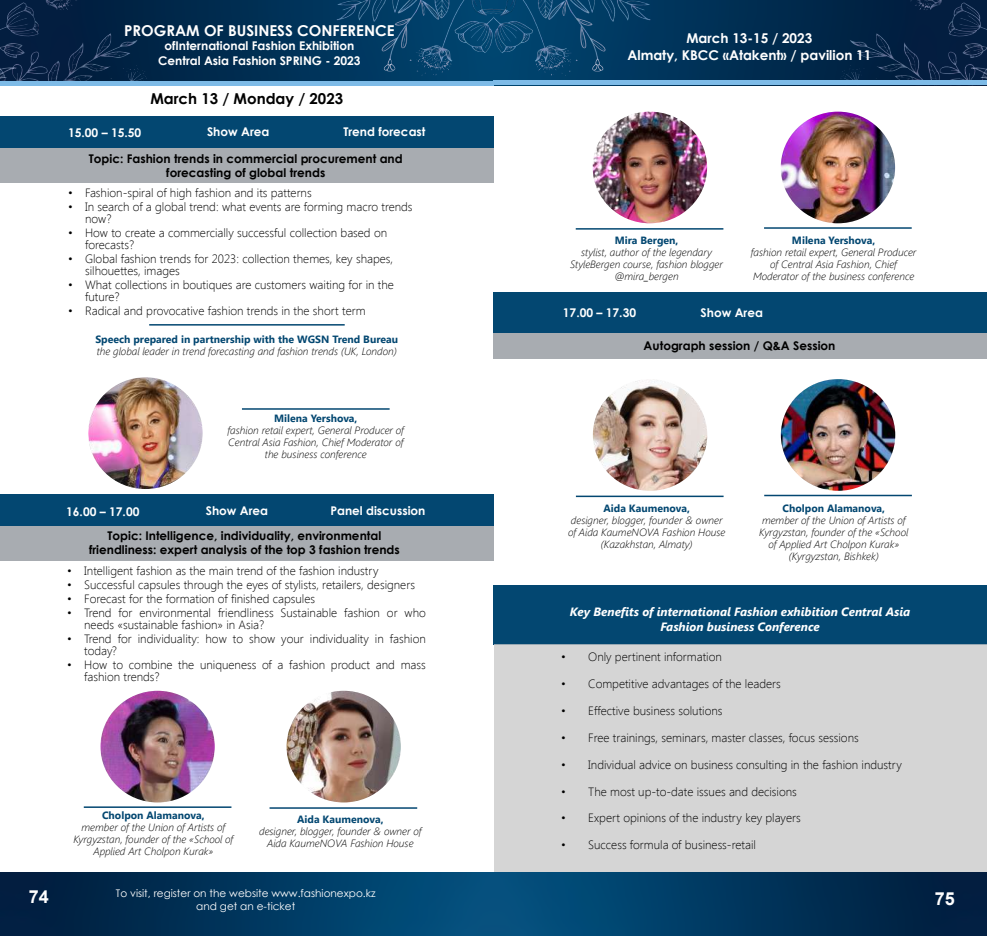
<style>
.page{position:relative;width:987px;height:936px;background:#fff}
.page>*{position:absolute;margin:0;border:0;box-sizing:border-box;transform-origin:0 0}
.t1{font:700 18px "Arial";color:#fff}
.t2{font:700 15px "Century Gothic";color:#fff}
.t3{font:700 15px "Century Gothic";color:#000}
.t4{font:700 13.5px/16.2px "Century Gothic";color:#fff;text-align:center}
.t5{font:300 12px/12px "Segoe UI";color:#000}
.t6{font:700 12px/14.4px "Century Gothic";color:#000;text-align:center}
.t7{font:700 12px/14.4px "Century Gothic";color:#fff;text-align:center}
.t8{font:italic 700 12px/15px "Segoe UI";color:#fff;text-align:center}
.t9{font:italic 300 10.5px/12px "Segoe UI";color:#000;text-align:center}
.t10{font:700 10.5px "Segoe UI";color:#034771}
.t11{font:10.5px/12.6px "Century Gothic";color:#fff;text-align:center}
</style>
<div class="page">
<img style="left:494px;top:872px;width:492px;height:63px">
<img style="left:25px;top:0;width:937px;height:81px">
<img style="left:479px;top:9px;width:21px;height:44px">
<img style="left:425px;top:0;width:54px;height:61px">
<svg style="left:409px;top:50px;width:42px;height:26px"></svg>
<img style="left:336px;top:0;width:53px;height:22px">
<img style="left:478px;top:74px;width:30px;height:7px">
<img style="left:425px;top:0;width:14px;height:20px">
<img style="left:381px;top:37px;width:8px;height:14px">
<svg style="left:384px;top:57px;width:11px;height:15px"></svg>
<img style="left:389px;top:0;width:36px;height:60px">
<svg style="left:383px;top:39px;width:12px;height:11px"></svg>
<img style="left:402px;top:26px;width:4px;height:21px">
<img style="left:395px;top:19px;width:15px;height:6px">
<img style="left:398px;top:0;width:24px;height:13px">
<img style="left:423px;top:2px;width:15px;height:17px">
<svg style="left:421px;top:3px;width:3px;height:13px"></svg>
<img style="left:17px;top:52px;width:31px;height:29px">
<img style="left:0;top:10px;width:39px;height:27px">
<img style="left:0;top:30px;width:25px;height:32px">
<svg style="left:122px;top:65px;width:25px;height:21px"></svg>
<img style="left:0;top:0;width:56px;height:10px">
<svg style="left:56px;top:0;width:21px;height:10px"></svg>
<img style="left:0;top:61px;width:17px;height:20px">
<img style="left:58px;top:33px;width:80px;height:48px">
<img style="left:500px;top:0;width:62px;height:62px">
<svg style="left:536px;top:51px;width:42px;height:25px"></svg>
<img style="left:598px;top:0;width:53px;height:22px">
<img style="left:548px;top:0;width:14px;height:20px">
<img style="left:598px;top:37px;width:8px;height:15px">
<svg style="left:592px;top:58px;width:11px;height:14px"></svg>
<img style="left:562px;top:0;width:36px;height:60px">
<svg style="left:591px;top:40px;width:13px;height:10px"></svg>
<img style="left:581px;top:26px;width:4px;height:21px">
<img style="left:577px;top:19px;width:15px;height:6px">
<img style="left:565px;top:0;width:24px;height:13px">
<img style="left:549px;top:2px;width:15px;height:17px">
<svg style="left:563px;top:3px;width:3px;height:13px"></svg>
<img style="left:939px;top:52px;width:31px;height:29px">
<img style="left:948px;top:10px;width:38px;height:27px">
<img style="left:962px;top:30px;width:24px;height:35px">
<svg style="left:840px;top:65px;width:25px;height:21px"></svg>
<img style="left:931px;top:0;width:55px;height:10px">
<svg style="left:910px;top:0;width:21px;height:10px"></svg>
<img style="left:970px;top:61px;width:16px;height:20px">
<img style="left:849px;top:33px;width:79px;height:48px">
<img style="left:0;top:872px;width:494px;height:63px">
<hr style="left:493px;top:81px;width:493px;height:4px;background:#7ebbe7">
<hr style="left:0;top:81px;width:493px;height:4px;background:#7ebbe7">
<img style="left:780px;top:379px;width:115px;height:112px">
<hr style="left:764px;top:494px;width:147px;height:2px;background:#034771">
<img style="left:593px;top:379px;width:114px;height:112px">
<hr style="left:576px;top:495px;width:147px;height:2px;background:#034771">
<div style="left:493px;top:292px;width:493px;height:41px;background:#034771"></div>
<div style="left:493px;top:333px;width:493px;height:25px;background:#a8acb1"></div>
<img style="left:780px;top:112px;width:115px;height:111px">
<hr style="left:764px;top:227px;width:147px;height:2px;background:#034771">
<img style="left:592px;top:112px;width:115px;height:111px">
<hr style="left:575px;top:228px;width:148px;height:1px;background:#034771">
<div style="left:493px;top:585px;width:493px;height:59px;background:#034771"></div>
<div style="left:493px;top:644px;width:493px;height:228px;background:#d5d5d5"></div>
<div style="left:0;top:116px;width:493px;height:31px;background:#034771"></div>
<div style="left:0;top:148px;width:493px;height:34px;background:#a8acb1"></div>
<div style="left:0;top:495px;width:494px;height:31px;background:#034771"></div>
<div style="left:0;top:526px;width:494px;height:34px;background:#a8acb1"></div>
<img style="left:100px;top:690px;width:115px;height:112px">
<hr style="left:84px;top:806px;width:147px;height:1px;background:#034771">
<img style="left:286px;top:690px;width:115px;height:112px">
<hr style="left:269px;top:807px;width:148px;height:1px;background:#034771">
<hr style="left:242px;top:408px;width:147px;height:1px;background:#034771">
<img style="left:88px;top:377px;width:115px;height:112px">
<hr style="left:149px;top:324px;width:196px;height:1px;background:#034771">
<p class="t2" style="left:124px;top:19px;width:272px">PROGRAM OF BUSINESS CONFERENCE</p>
<p class="t7" style="left:158px;top:38px;width:204px">ofInternational Fashion Exhibition<br>Central Asia Fashion SPRING - 2023</p>
<p class="t3" style="left:150px;top:87px;width:194px">March 13 / Monday / 2023</p>
<p class="t7" style="left:68px;top:125px;width:75px">15.00 – 15.50</p>
<p class="t7" style="left:343px;top:124px;width:84px">Trend forecast</p>
<p class="t6" style="left:89px;top:150px;width:315px">Topic: Fashion trends in commercial procurement and forecasting of global trends</p>
<p class="t5" style="left:68px;top:186px;width:245px">• Fashion-spiral of high fashion and its patterns</p>
<p class="t5" style="left:85px;top:200px;width:329px;text-indent:-17px">• In search of a global trend: what events are forming macro trends now?</p>
<p class="t5" style="left:85px;top:226px;width:303px;text-indent:-17px">• How to create a commercially successful collection based on forecasts?</p>
<p class="t5" style="left:85px;top:252px;width:309px;text-indent:-17px">• Global fashion trends for 2023: collection themes, key shapes, silhouettes, images</p>
<p class="t5" style="left:85px;top:278px;width:310px;text-indent:-17px">• What collections in boutiques are customers waiting for in the future?</p>
<p class="t5" style="left:68px;top:304px;width:299px">• Radical and provocative fashion trends in the short term</p>
<p class="t7" style="left:207px;top:124px;width:64px">Show Area</p>
<p class="t10" style="left:95px;top:331px;width:304px">Speech prepared in partnership with the WGSN Trend Bureau</p>
<p class="t9" style="left:97px;top:345px;width:302px">the global leader in trend forecasting and fashion trends (UK, London)</p>
<p class="t10" style="left:274px;top:411px;width:85px">Milena Yershova,</p>
<p class="t9" style="left:227px;top:424px;width:178px">fashion retail expert, General Producer of<br>Central Asia Fashion, Chief Moderator of the business conference</p>
<p class="t7" style="left:206px;top:502px;width:64px">Show Area</p>
<p class="t7" style="left:330px;top:502px;width:97px">Panel discussion</p>
<p class="t7" style="left:66px;top:503px;width:75px">16.00 – 17.00</p>
<p class="t6" style="left:89px;top:527px;width:312px">Topic: Intelligence, individuality, environmental friendliness: expert analysis of the top 3 fashion trends</p>
<p class="t5" style="left:67px;top:564px;width:313px">• Intelligent fashion as the main trend of the fashion industry</p>
<p class="t5" style="left:67px;top:578px;width:349px">• Successful capsules through the eyes of stylists, retailers, designers</p>
<p class="t5" style="left:67px;top:592px;width:249px">• Forecast for the formation of finished capsules</p>
<p class="t5" style="left:84px;top:606px;width:343px;text-indent:-17px">• Trend for environmental friendliness Sustainable fashion or who needs «sustainable fashion» in Asia?</p>
<p class="t5" style="left:84px;top:632px;width:343px;text-indent:-17px">• Trend for individuality: how to show your individuality in fashion today?</p>
<p class="t5" style="left:84px;top:658px;width:343px;text-indent:-17px">• How to combine the uniqueness of a fashion product and mass fashion trends?</p>
<p class="t10" style="left:102px;top:807px;width:104px">Cholpon Alamanova,</p>
<p class="t9" style="left:73px;top:820px;width:161px">member of the Union of Artists of<br>Kyrgyzstan, founder of the «School of<br>Applied Art Cholpon Kurak»</p>
<p class="t10" style="left:297px;top:812px;width:88px">Aida Kaumenova,</p>
<p class="t9" style="left:259px;top:825px;width:164px">designer, blogger, founder &amp; owner of<br>Aida KaumeNOVA Fashion House</p>
<p class="t4" style="left:627px;top:30px;width:245px">March 13-15 / 2023<br>Almaty, KBCC «Atakent» / pavilion 11</p>
<p class="t10" style="left:614px;top:233px;width:65px">Mira Bergen,</p>
<p class="t9" style="left:570px;top:246px;width:154px">stylist, author of the legendary<br>StyleBergen course, fashion blogger @mira_bergen</p>
<p class="t10" style="left:792px;top:233px;width:85px">Milena Yershova,</p>
<p class="t9" style="left:750px;top:246px;width:167px">fashion retail expert, General Producer of Central Asia Fashion, Chief<br>Moderator of the business conference</p>
<p class="t7" style="left:563px;top:305px;width:75px">17.00 – 17.30</p>
<p class="t7" style="left:700px;top:305px;width:64px">Show Area</p>
<p class="t6" style="left:643px;top:338px;width:193px">Autograph session / Q&amp;A Session</p>
<p class="t10" style="left:603px;top:500px;width:88px">Aida Kaumenova,</p>
<p class="t9" style="left:568px;top:513px;width:159px">designer, blogger, founder &amp; owner of Aida KaumeNOVA Fashion House (Kazakhstan, Almaty)</p>
<p class="t10" style="left:782px;top:500px;width:104px">Cholpon Alamanova,</p>
<p class="t9" style="left:759px;top:513px;width:150px">member of the Union of Artists of<br>Kyrgyzstan, founder of the «School of Applied Art Cholpon Kurak» (Kyrgyzstan, Bishkek)</p>
<p class="t8" style="left:570px;top:603px;width:342px">Key Benefits of international Fashion exhibition Central Asia<br>Fashion business Conference</p>
<p class="t5" style="left:561px;top:650px;width:162px">• Оnly pertinent information</p>
<p class="t5" style="left:561px;top:677px;width:221px">• Competitive advantages of the leaders</p>
<p class="t5" style="left:561px;top:704px;width:163px">• Effective business solutions</p>
<p class="t5" style="left:561px;top:731px;width:299px">• Free trainings, seminars, master classes, focus sessions</p>
<p class="t5" style="left:561px;top:758px;width:342px">• Individual advice on business consulting in the fashion industry</p>
<p class="t5" style="left:561px;top:784px;width:237px">• The most up-to-date issues and decisions</p>
<p class="t5" style="left:561px;top:811px;width:241px">• Expert opinions of the industry key players</p>
<p class="t5" style="left:561px;top:838px;width:196px">• Success formula of business-retail</p>
<p class="t11" style="left:116px;top:887px;width:261px">To visit, register on the website www.fashionexpo.kz and get an e-ticket</p>
<h1 class="t1" style="left:29px;top:884px;width:22px">74</h1>
<h1 class="t1" style="left:934px;top:886px;width:22px">75</h1>
</div>
